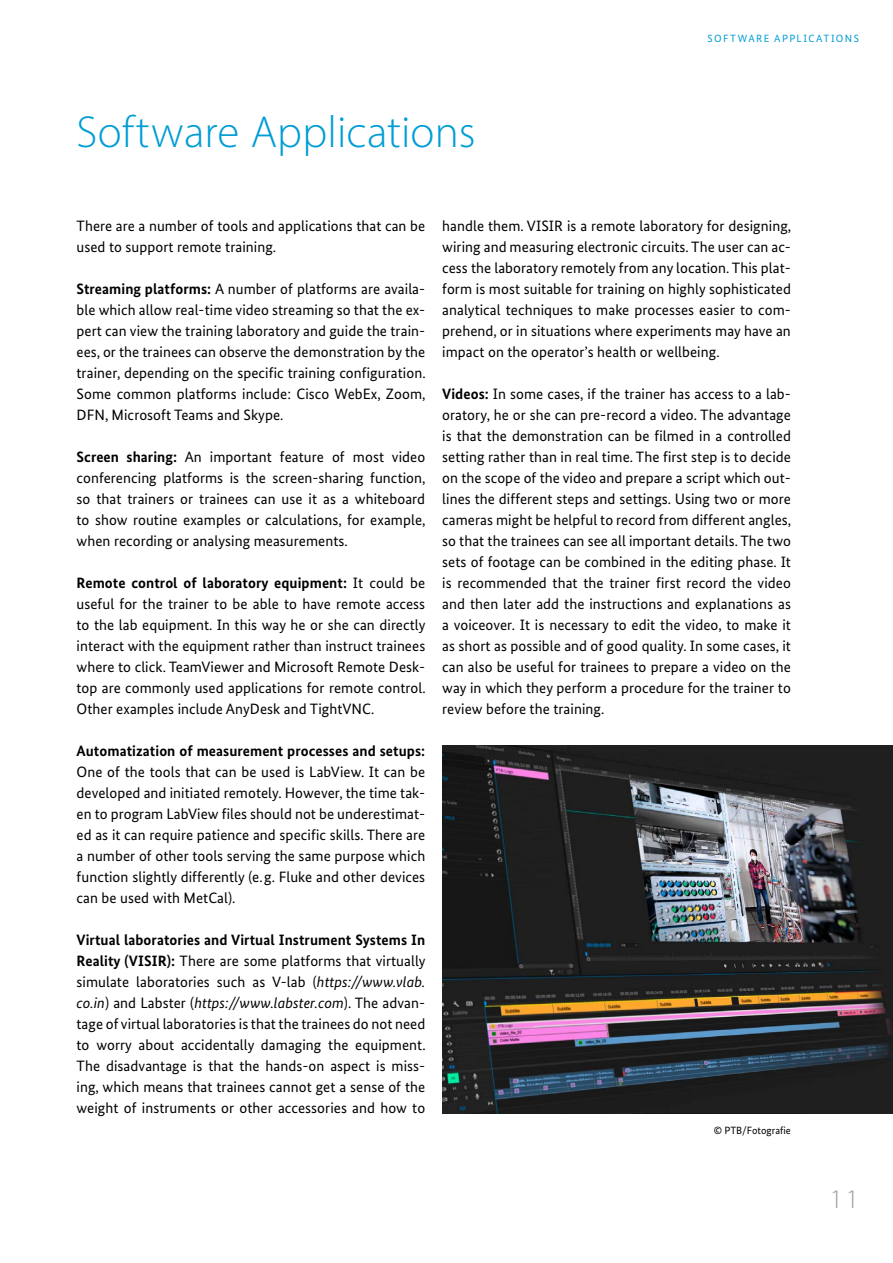
<style>
.page{position:relative;width:893px;height:1263px;background:#fff}
.page>*{position:absolute;margin:0;border:0;box-sizing:border-box;transform-origin:0 0}
.t1{font:300 45px "Myriad Pro";letter-spacing:.005em;color:#009dd4}
.t2{font:300 27px "Myriad Pro";color:#a0a1a1}
.t3{font:15px/21px "Bundes Sans";letter-spacing:.005em;color:#000;text-align:justify}
.t4{font:700 15px "Bundes Sans";letter-spacing:.005em;color:#000}
.t5{font:10.5px "Bundes Sans";color:#009dd4}
.t6{font:10.5px "Bundes Sans";color:#000}
.s1{font-weight:700}
.s2{font-style:italic}
</style>
<div class="page">
<img style="left:442px;top:746px;width:451px;height:367px">
<h1 class="t1" style="left:77px;top:105px;width:400px">Software Applications</h1>
<p class="t5" style="left:707px;top:32px;width:16px">Software</p>
<p class="t5" style="left:774px;top:32px;width:16px">Applications</p>
<p class="t3" style="left:77px;top:215px;width:350px">There are a number of tools and applications that can be used to support remote training.</p>
<p class="t3" style="left:77px;top:278px;width:351px"><span class="s1">Streaming platforms:</span> A number of platforms are availa&shy;ble which allow real-time video streaming so that the ex&shy;pert can view the training laboratory and guide the train&shy;ees, or the trainees can observe the demonstration by the trainer, depending on the specific training configuration.<br>Some common platforms include: Cisco WebEx, Zoom, DFN, Microsoft Teams and Skype.</p>
<p class="t3" style="left:77px;top:446px;width:351px"><span class="s1">Screen sharing:</span> An important feature of most video conferencing platforms is the screen-sharing function, so that trainers or trainees can use it as a whiteboard to show routine examples or calculations, for example, when recording or analysing measurements.</p>
<p class="t3" style="left:77px;top:572px;width:351px"><span class="s1">Remote control of laboratory equipment:</span> It could be useful for the trainer to be able to have remote access to the lab equipment. In this way he or she can directly interact with the equipment rather than instruct trainees where to click. TeamViewer and Microsoft Remote Desk&shy;top are commonly used applications for remote control.<br>Other examples include AnyDesk and TightVNC.</p>
<p class="t4" style="left:77px;top:742px;width:350px">Automatization of measurement processes and setups:</p>
<p class="t3" style="left:77px;top:761px;width:350px">One of the tools that can be used is LabView. It can be developed and initiated remotely. However, the time tak&shy;en to program LabView files should not be underestimat&shy;ed as it can require patience and specific skills. There are a number of other tools serving the same purpose which function slightly differently (e.g. Fluke and other devices can be used with MetCal).</p>
<p class="t3" style="left:77px;top:929px;width:351px"><span class="s1">Virtual laboratories and Virtual Instrument Systems In Reality (VISIR):</span> There are some platforms that virtually simulate laboratories such as V-lab (<span class="s2">https://www.vlab. co.in</span>) and Labster (<span class="s2">https://www.labster.com</span>). The advan&shy;tage of virtual laboratories is that the trainees do not need to worry about accidentally damaging the equipment.<br>The disadvantage is that the hands-on aspect is miss&shy;ing, which means that trainees cannot get a sense of the weight of instruments or other accessories and how to</p>
<p class="t3" style="left:442px;top:215px;width:350px">handle them. VISIR is a remote laboratory for designing, wiring and measuring electronic circuits. The user can ac&shy;cess the laboratory remotely from any location. This plat&shy;form is most suitable for training on highly sophisticated analytical techniques to make processes easier to com&shy;prehend, or in situations where experiments may have an impact on the operator’s health or wellbeing.</p>
<p class="t3" style="left:442px;top:383px;width:350px"><span class="s1">Videos:</span> In some cases, if the trainer has access to a lab&shy;oratory, he or she can pre-record a video. The advantage is that the demonstration can be filmed in a controlled setting rather than in real time. The first step is to decide on the scope of the video and prepare a script which out&shy;lines the different steps and settings. Using two or more cameras might be helpful to record from different angles, so that the trainees can see all important details. The two sets of footage can be combined in the editing phase. It is recommended that the trainer first record the video and then later add the instructions and explanations as a voiceover. It is necessary to edit the video, to make it as short as possible and of good quality. In some cases, it can also be useful for trainees to prepare a video on the way in which they perform a procedure for the trainer to review before the training.</p>
<p class="t6" style="left:714px;top:1124px;width:79px">© PTB/Fotografie</p>
<h2 class="t2" style="left:830px;top:1182px;width:31px">11</h2>
</div>
